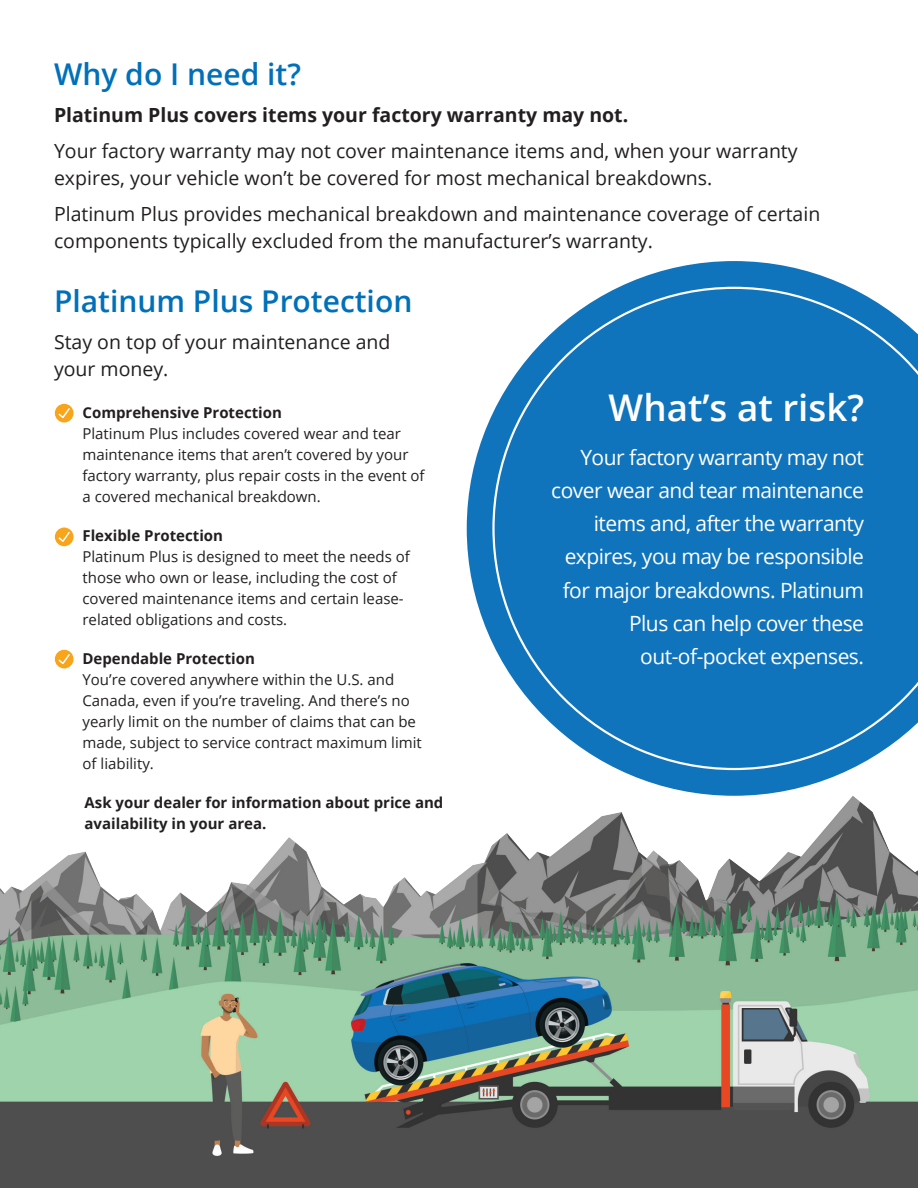
<style>
.page{position:relative;width:918px;height:1188px;background:#fff}
.page>*{position:absolute;margin:0;border:0;box-sizing:border-box;transform-origin:0 0}
.Body_Text{font:600 36.75px "Open Sans";color:#fff}
.Body_Text-2{font:600 30px "Open Sans";color:#0070b9}
.Body_Text-3{font:21px/33.2px "Open Sans";letter-spacing:-.025em;color:#fff;text-align:right}
.Body_Text-4{font:19.5px/27px "Open Sans";color:#231f20}
.Body_Text-5{font:700 19.5px "Open Sans";color:#231f20}
.Body_Text-6{font:15px/21px "Open Sans";color:#231f20}
.Body_Text-7{font:700 15px "Open Sans";color:#231f20}
</style>
<div class="page">
<svg style="left:467px;top:261px;width:386px;height:511px"></svg>
<svg style="left:495px;top:289px;width:423px;height:479px;background:#237fc1"></svg>
<img style="left:0;top:772px;width:918px;height:416px">
<svg style="left:55px;top:404px;width:19px;height:19px"></svg>
<svg style="left:57px;top:407px;width:14px;height:13px"></svg>
<svg style="left:55px;top:528px;width:19px;height:18px"></svg>
<svg style="left:57px;top:530px;width:14px;height:13px"></svg>
<svg style="left:55px;top:650px;width:19px;height:18px"></svg>
<svg style="left:57px;top:653px;width:14px;height:13px"></svg>
<p class="Body_Text-2" style="left:54px;top:54px;width:248px">Why do I need it?</p>
<p class="Body_Text-5" style="left:54px;top:102px;width:576px">Platinum Plus covers items your factory warranty may not.</p>
<p class="Body_Text-4" style="left:54px;top:137px;width:745px">Your factory warranty may not cover maintenance items and, when your warranty expires, your vehicle won’t be covered for most mechanical breakdowns.</p>
<p class="Body_Text-4" style="left:54px;top:200px;width:768px">Platinum Plus provides mechanical breakdown and maintenance coverage of certain components typically excluded from the manufacturer’s warranty.</p>
<p class="Body_Text-2" style="left:54px;top:280px;width:360px">Platinum Plus Protection</p>
<p class="Body_Text-4" style="left:54px;top:328px;width:338px">Stay on top of your maintenance and your money.</p>
<p class="Body_Text-7" style="left:82px;top:402px;width:201px">Comprehensive Protection</p>
<p class="Body_Text-6" style="left:82px;top:423px;width:344px">Platinum Plus includes covered wear and tear maintenance items that aren’t covered by your factory warranty, plus repair costs in the event of a covered mechanical breakdown.</p>
<p class="Body_Text-7" style="left:82px;top:525px;width:142px">Flexible Protection</p>
<p class="Body_Text-6" style="left:82px;top:546px;width:329px">Platinum Plus is designed to meet the needs of those who own or lease, including the cost of covered maintenance items and certain lease&shy;related obligations and costs.</p>
<p class="Body_Text-7" style="left:82px;top:648px;width:174px">Dependable Protection</p>
<p class="Body_Text-6" style="left:82px;top:669px;width:341px">You’re covered anywhere within the U.S. and Canada, even if you’re traveling. And there’s no yearly limit on the number of claims that can be made, subject to service contract maximum limit of liability.</p>
<p class="Body_Text-7" style="left:85px;top:792px;width:360px">Ask your dealer for information about price and</p>
<p class="Body_Text-7" style="left:85px;top:813px;width:183px">availability in your area.</p>
<p class="Body_Text" style="left:609px;top:383px;width:257px">What’s at risk?</p>
<p class="Body_Text-3" style="left:551px;top:440px;width:314px">Your factory warranty may not cover wear and tear maintenance items and, after the warranty expires, you may be responsible for major breakdowns. Platinum<br>Plus can help cover these out-of-pocket expenses.</p>
</div>
